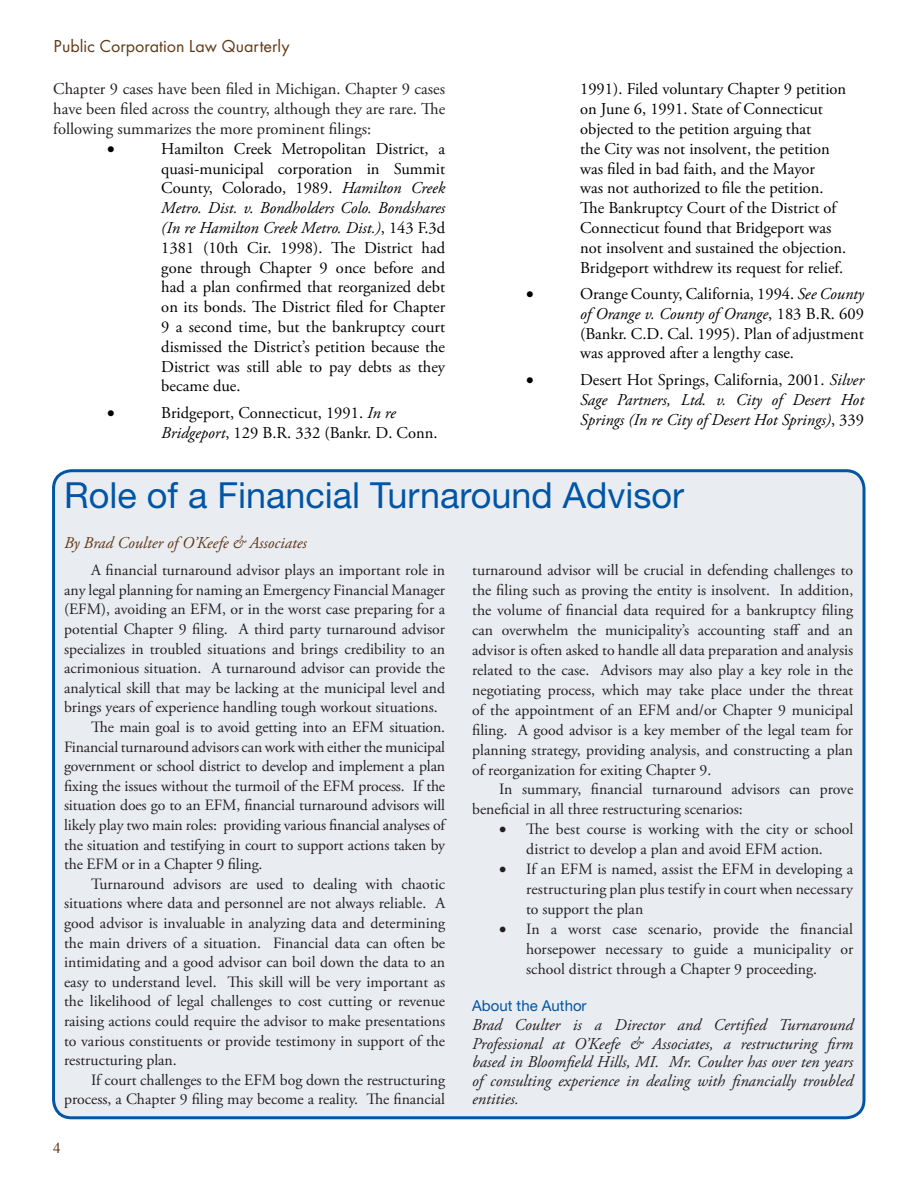
<style>
.page{position:relative;width:918px;height:1188px;background:#fff}
.page>*{position:absolute;margin:0;border:0;box-sizing:border-box;transform-origin:0 0}
.Headline{font:36px "Helvetica Neue LT Std";color:#0155a5}
.t1{font:18px "Futura Book DTC";color:#623714}
.t2{font:16.5px/19.8px "Adobe Garamond Pro";color:#000;text-align:justify}
.t3{font:italic 16.5px/18.6px "Adobe Garamond Pro";color:#231f20;text-align:justify}
.t4{font:16.5px/19.8px "Adobe Garamond Pro";color:#231f20;text-align:justify}
.t5{font:italic 16.5px/19.8px "Adobe Garamond Pro";color:#000;text-align:justify}
.byline{font:italic 16.5px "Adobe Garamond Pro";color:#623714}
.t6{font:16.5px "Symbol";color:#000}
.List_Paragraph{font:15.75px/19.6px "Adobe Garamond Pro";color:#231f20;text-align:justify}
.PC_Subhead_1{font:15px "Helvetica Neue LT Std";color:#0155a5}
.t7{font:15px "Times New Roman";color:#623714}
.s1{font-style:italic}
.s2{font-style:normal}
</style>
<div class="page">
<div style="left:54px;top:471px;width:810px;height:647px;background:#e9edf2;border-radius:18px"></div>
<div style="left:52px;top:469px;width:813px;height:650px;border:3px solid #0155a5;border-radius:18px"></div>
<p class="t1" style="left:54px;top:36px;width:238px">Public Corporation Law Quarterly</p>
<p class="t4" style="left:53px;top:80px;width:393px">Chapter 9 cases have been filed in Michigan. Chapter 9 cases have been filed across the country, although they are rare. The following summarizes the more prominent filings:</p>
<p class="t6" style="left:107px;top:137px;width:9px">•</p>
<p class="t2" style="left:161px;top:139px;width:285px">Hamilton Creek Metropolitan District, a quasi-municipal corporation in Summit County, Colorado, 1989. <span class="s1">Hamilton Creek Metro. Dist. v. Bondholders Colo. Bondshares (In re Hamilton Creek Metro. Dist.)</span>, 143 F.3d 1381 (10th Cir. 1998). The District had gone through Chapter 9 once before and had a plan confirmed that reorganized debt on its bonds. The District filed for Chapter 9 a second time, but the bankruptcy court dismissed the District’s petition because the District was still able to pay debts as they became due.</p>
<p class="t6" style="left:107px;top:401px;width:9px">•</p>
<p class="t2" style="left:161px;top:403px;width:278px">Bridgeport, Connecticut, 1991. <span class="s1">In re<br>Bridgeport</span>, 129 B.R. 332 (Bankr. D. Conn.</p>
<p class="t2" style="left:580px;top:80px;width:268px;text-align:left">1991). Filed voluntary Chapter 9 petition on June 6, 1991. State of Connecticut objected to the petition arguing that<br>the City was not insolvent, the petition was filed in bad faith, and the Mayor<br>was not authorized to file the petition.<br>The Bankruptcy Court of the District of Connecticut found that Bridgeport was not insolvent and sustained the objection.<br>Bridgeport withdrew its request for relief.</p>
<p class="t6" style="left:526px;top:282px;width:9px">•</p>
<p class="t2" style="left:580px;top:285px;width:285px">Orange County, California, 1994. <span class="s1">See County of Orange v. County of Orange</span>, 183 B.R. 609 (Bankr. C.D. Cal. 1995). Plan of adjustment was approved after a lengthy case.</p>
<p class="t6" style="left:526px;top:368px;width:9px">•</p>
<p class="t5" style="left:580px;top:370px;width:285px"><span class="s2">Desert Hot Springs, California, 2001.</span> Silver Sage Partners, Ltd. v. City of Desert Hot Springs (In re City of Desert Hot Springs)<span class="s2">, 339</span></p>
<p class="Headline" style="left:64px;top:474px;width:622px">Role of a Financial Turnaround Advisor</p>
<p class="byline" style="left:64px;top:532px;width:244px">By Brad Coulter of O’Keefe &amp; Associates</p>
<p class="List_Paragraph" style="left:64px;top:561px;width:383px;text-indent:27px">A financial turnaround advisor plays an important role in any legal planning for naming an Emergency Financial Manager (EFM), avoiding an EFM, or in the worst case preparing for a potential Chapter 9 filing. A third party turnaround advisor specializes in troubled situations and brings credibility to an acrimonious situation. A turnaround advisor can provide the analytical skill that may be lacking at the municipal level and brings years of experience handling tough workout situations.</p>
<p class="List_Paragraph" style="left:64px;top:718px;width:383px;text-indent:27px">The main goal is to avoid getting into an EFM situation.<br>Financial turnaround advisors can work with either the municipal government or school district to develop and implement a plan fixing the issues without the turmoil of the EFM process. If the situation does go to an EFM, financial turnaround advisors will likely play two main roles: providing various financial analyses of the situation and testifying in court to support actions taken by the EFM or in a Chapter 9 filing.</p>
<p class="List_Paragraph" style="left:64px;top:874px;width:383px;text-indent:27px">Turnaround advisors are used to dealing with chaotic situations where data and personnel are not always reliable. A good advisor is invaluable in analyzing data and determining the main drivers of a situation. Financial data can often be intimidating and a good advisor can boil down the data to an easy to understand level. This skill will be very important as the likelihood of legal challenges to cost cutting or revenue raising actions could require the advisor to make presentations to various constituents or provide testimony in support of the restructuring plan.</p>
<p class="List_Paragraph" style="left:64px;top:1070px;width:383px;text-align:right">If court challenges to the EFM bog down the restructuring process, a Chapter 9 filing may become a reality. The financial</p>
<p class="t7" style="left:53px;top:1138px;width:9px">4</p>
<p class="List_Paragraph" style="left:472px;top:561px;width:383px">turnaround advisor will be crucial in defending challenges to the filing such as proving the entity is insolvent. In addition, the volume of financial data required for a bankruptcy filing can overwhelm the municipality’s accounting staff and an advisor is often asked to handle all data preparation and analysis related to the case. Advisors may also play a key role in the negotiating process, which may take place under the threat of the appointment of an EFM and/or Chapter 9 municipal filing. A good advisor is a key member of the legal team for planning strategy, providing analysis, and constructing a plan of reorganization for exiting Chapter 9.</p>
<p class="List_Paragraph" style="left:472px;top:780px;width:383px;text-indent:27px">In summary, financial turnaround advisors can prove beneficial in all three restructuring scenarios:</p>
<p class="List_Paragraph" style="left:499px;top:820px;width:356px;text-align:center">• The best course is working with the city or school district to develop a plan and avoid EFM action.</p>
<p class="List_Paragraph" style="left:526px;top:860px;width:329px;text-indent:-27px">• If an EFM is named, assist the EFM in developing a restructuring plan plus testify in court when necessary to support the plan</p>
<p class="List_Paragraph" style="left:526px;top:920px;width:329px;line-height:20.1px;text-indent:-27px">• In a worst case scenario, provide the financial horsepower necessary to guide a municipality or school district through a Chapter 9 proceeding.</p>
<p class="PC_Subhead_1" style="left:472px;top:997px;width:116px">About the Author</p>
<p class="t3" style="left:472px;top:1016px;width:383px">Brad Coulter is a Director and Certified Turnaround Professional at O’Keefe &amp; Associates, a restructuring firm based in Bloomfield Hills, MI. Mr. Coulter has over ten years of consulting experience in dealing with financially troubled entities.</p>
</div>
